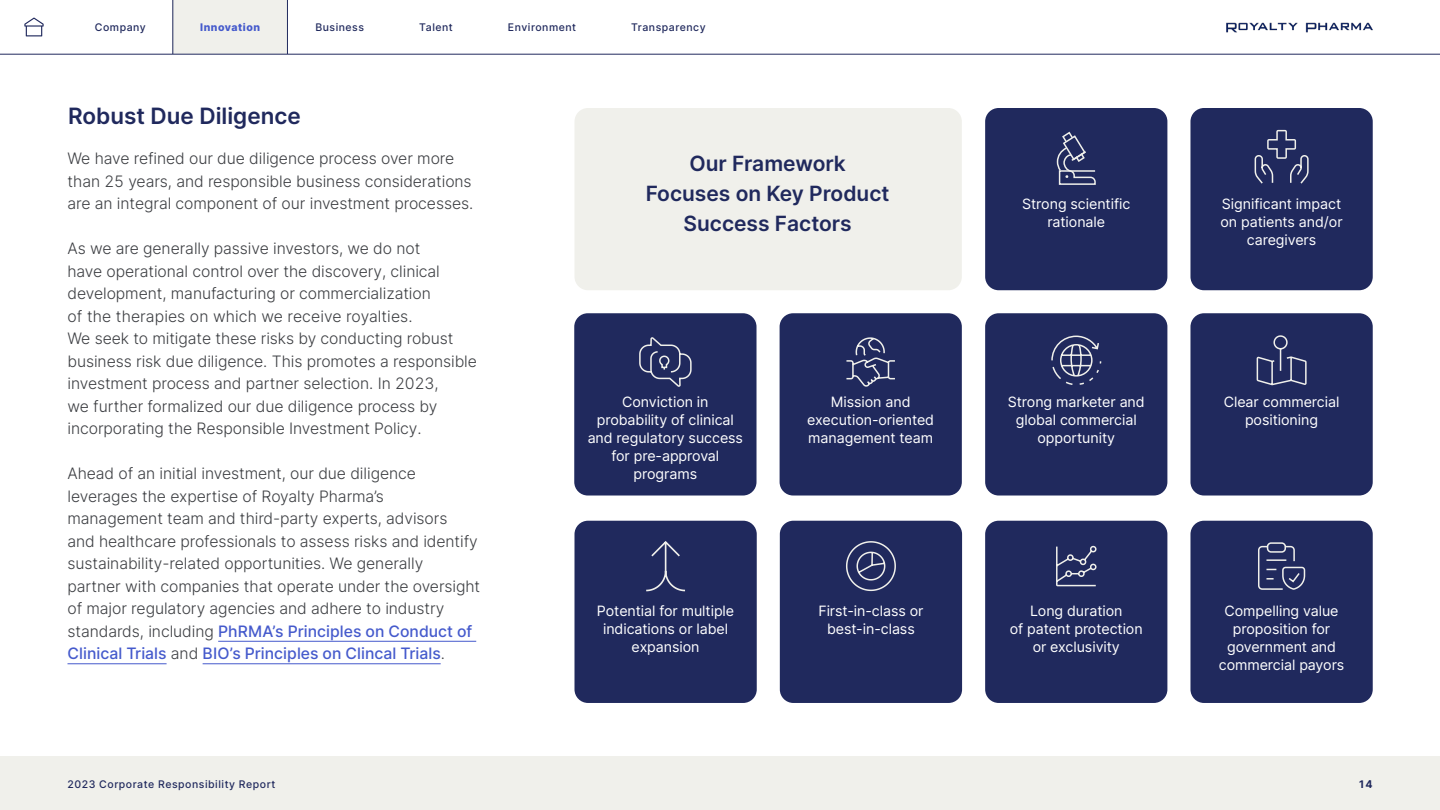
<style>
.page{position:relative;width:1440px;height:810px;background:#fff}
.page>*{position:absolute;margin:0;border:0;box-sizing:border-box;transform-origin:0 0}
.t1{font:600 22.5px "Inter";color:#20295d}
.t2{font:600 21px/30px "Inter";color:#20295d;text-align:center}
.t3{font:300 15.75px/22.5px "Inter";letter-spacing:-.005em;color:#3c3e42}
.t4{font:14.25px/18px "Inter";letter-spacing:-.005em;color:#fff;text-align:center}
.t5{font:500 10.5px "Inter";letter-spacing:.05em;color:#20295d}
.t6{font:800 10.5px "Inter";letter-spacing:.05em;color:#455acc}
.t7{font:700 10.5px "Inter";color:#20295d}
.s1{font-weight:500;color:#455acc}
</style>
<div class="page">
<hr style="left:218px;top:641px;width:258px;height:1px;background:#455acc">
<hr style="left:68px;top:663px;width:99px;height:1px;background:#455acc">
<hr style="left:203px;top:663px;width:238px;height:1px;background:#455acc">
<div style="left:574px;top:521px;width:183px;height:182px;background:#20295d;border-radius:14px"></div>
<div style="left:780px;top:521px;width:182px;height:182px;background:#20295d;border-radius:14px"></div>
<svg style="left:846px;top:541px;width:50px;height:51px"></svg>
<div style="left:985px;top:313px;width:182px;height:183px;background:#20295d;border-radius:14px"></div>
<div style="left:1190px;top:313px;width:183px;height:183px;background:#20295d;border-radius:14px"></div>
<svg style="left:1256px;top:335px;width:51px;height:51px"></svg>
<svg style="left:1051px;top:335px;width:51px;height:50px"></svg>
<div style="left:574px;top:313px;width:182px;height:183px;background:#20295d;border-radius:14px"></div>
<div style="left:780px;top:313px;width:182px;height:183px;background:#20295d;border-radius:14px"></div>
<svg style="left:846px;top:337px;width:49px;height:50px"></svg>
<div style="left:985px;top:108px;width:182px;height:182px;background:#20295d;border-radius:14px"></div>
<div style="left:1190px;top:108px;width:183px;height:182px;background:#20295d;border-radius:14px"></div>
<svg style="left:1056px;top:131px;width:40px;height:54px"></svg>
<svg style="left:1254px;top:129px;width:55px;height:55px"></svg>
<div style="left:574px;top:108px;width:388px;height:182px;background:#f0f0eb;border-radius:14px"></div>
<div style="left:985px;top:521px;width:182px;height:182px;background:#20295d;border-radius:14px"></div>
<div style="left:1190px;top:521px;width:183px;height:182px;background:#20295d;border-radius:14px"></div>
<svg style="left:1056px;top:545px;width:41px;height:42px"></svg>
<svg style="left:1258px;top:542px;width:48px;height:48px"></svg>
<svg style="left:646px;top:541px;width:39px;height:51px"></svg>
<svg style="left:638px;top:337px;width:54px;height:159px"></svg>
<div style="left:173px;top:0;width:115px;height:54px;background:#f0f0eb"></div>
<hr style="left:173px;top:0;width:1px;height:54px;background:#20295d">
<hr style="left:287px;top:0;width:1px;height:54px;background:#20295d">
<div style="left:0;top:756px;width:1440px;height:54px;background:#f0f0eb"></div>
<hr style="left:0;top:54px;width:1440px;height:1px;background:#20295d">
<img style="left:1226px;top:22px;width:147px;height:11px">
<svg style="left:24px;top:18px;width:20px;height:18px"></svg>
<p class="t5" style="left:95px;top:20px;width:52px">Company</p>
<p class="t6" style="left:200px;top:19px;width:61px">Innovation</p>
<p class="t5" style="left:315px;top:20px;width:50px">Business</p>
<p class="t5" style="left:419px;top:20px;width:35px">Talent</p>
<p class="t5" style="left:508px;top:20px;width:70px">Environment</p>
<p class="t5" style="left:631px;top:20px;width:76px">Transparency</p>
<h1 class="t1" style="left:68px;top:100px;width:234px">Robust Due Diligence</h1>
<p class="t3" style="left:68px;top:147px;width:407px">We have refined our due diligence process over more than 25 years, and responsible business considerations are an integral component of our investment processes.</p>
<p class="t3" style="left:68px;top:237px;width:411px">As we are generally passive investors, we do not<br>have operational control over the discovery, clinical development, manufacturing or commercialization<br>of the therapies on which we receive royalties.<br>We seek to mitigate these risks by conducting robust business risk due diligence. This promotes a responsible investment process and partner selection. In 2023,<br>we further formalized our due diligence process by incorporating the Responsible Investment Policy.</p>
<p class="t3" style="left:68px;top:462px;width:414px">Ahead of an initial investment, our due diligence leverages the expertise of Royalty Pharma’s management team and third-party experts, advisors<br>and healthcare professionals to assess risks and identify sustainability-related opportunities. We generally partner with companies that operate under the oversight of major regulatory agencies and adhere to industry standards, including <span class="s1">PhRMA’s Principles on Conduct of Clinical Trials</span> and <span class="s1">BIO’s Principles on Clincal Trials</span>.</p>
<h2 class="t2" style="left:646px;top:148px;width:245px">Our Framework<br>Focuses on Key Product<br>Success Factors</h2>
<p class="t4" style="left:588px;top:392px;width:157px">Conviction in probability of clinical and regulatory success for pre-approval programs</p>
<p class="t4" style="left:807px;top:392px;width:128px">Mission and execution-oriented management team</p>
<p class="t4" style="left:597px;top:601px;width:139px">Potential for multiple indications or label expansion</p>
<p class="t4" style="left:818px;top:601px;width:107px">First-in-class or best-in-class</p>
<p class="t4" style="left:1022px;top:195px;width:110px">Strong scientific rationale</p>
<p class="t4" style="left:1221px;top:195px;width:124px">Significant impact on patients and/or caregivers</p>
<p class="t4" style="left:1008px;top:392px;width:138px">Strong marketer and global commercial opportunity</p>
<p class="t4" style="left:1224px;top:392px;width:117px">Clear commercial positioning</p>
<p class="t4" style="left:1010px;top:601px;width:134px">Long duration<br>of patent protection or exclusivity</p>
<p class="t4" style="left:1219px;top:601px;width:127px">Compelling value proposition for government and commercial payors</p>
<p class="t5" style="left:68px;top:777px;width:209px">2023 Corporate Responsibility Report</p>
<p class="t7" style="left:1359px;top:776px;width:15px">14</p>
</div>
